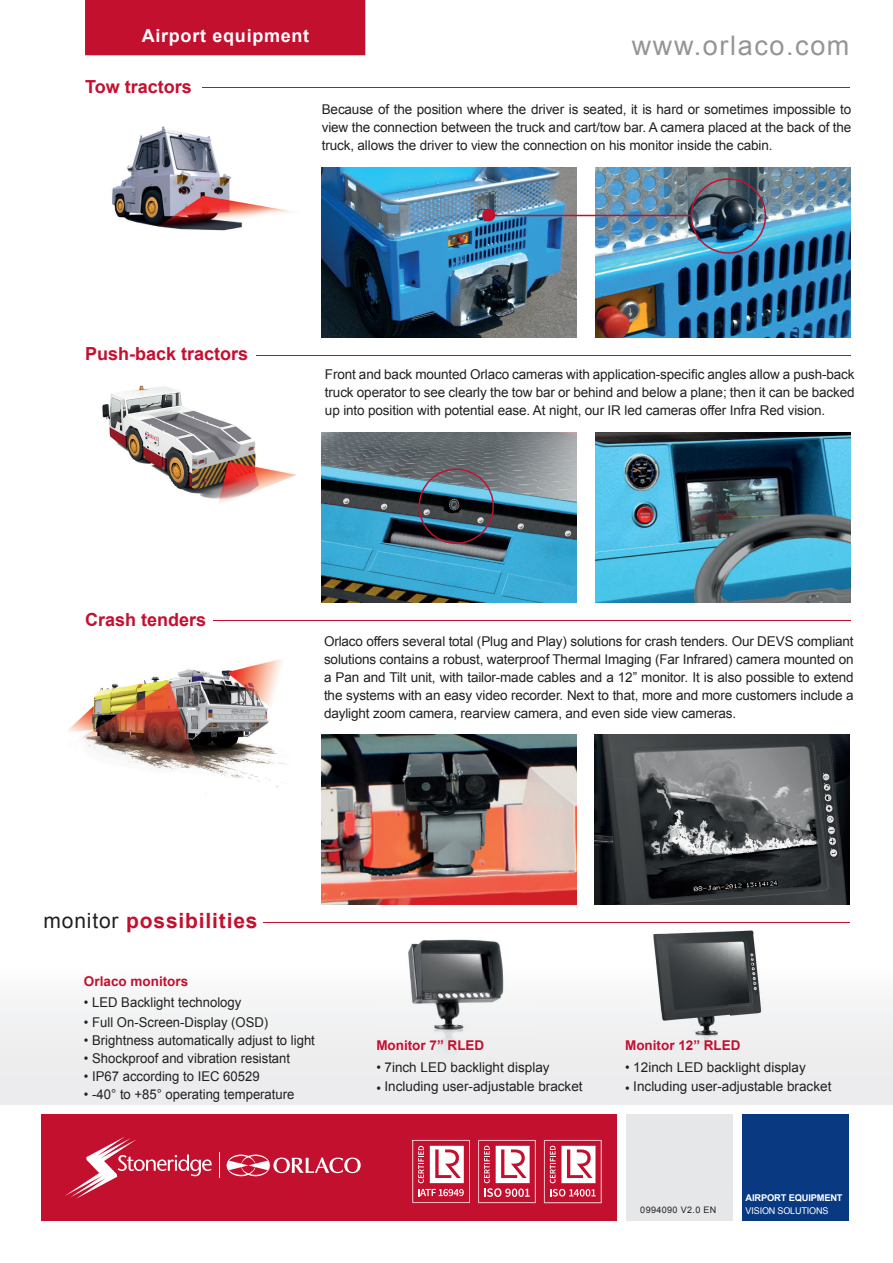
<style>
.page{position:relative;width:893px;height:1263px;background:#fff}
.page>*{position:absolute;margin:0;border:0;box-sizing:border-box;transform-origin:0 0}
.t1{font:27px "Arial";letter-spacing:.06em;color:#939598}
.t2{font:700 21px "Arial";letter-spacing:.04em;color:#c3102f}
.t3{font:700 18px "Arial";color:#c3102f}
.t4{font:700 18px "Arial";letter-spacing:.04em;color:#fff}
.t5{font:13.5px/18px "Arial";color:#231f20;text-align:justify}
.t6{font:700 13.5px "Arial";color:#c3102f}
.t7{font:700 9.3px "Arial";letter-spacing:-.02em;color:#fff}
.t8{font:9.3px "Arial";letter-spacing:-.02em;color:#fff}
.t9{font:9px "Arial";letter-spacing:.04em;color:#231f20}
.s1{font-weight:400;color:#231f20}
</style>
<div class="page">
<div style="left:85px;top:0;width:280px;height:55px;background:#c3102f"></div>
<div style="left:0;top:1002px;width:893px;height:103px;background:#ededee"></div>
<div style="left:742px;top:1114px;width:106px;height:106px;background:#083981"></div>
<div style="left:626px;top:1114px;width:107px;height:106px;background:#e6e7e9"></div>
<div style="left:42px;top:1114px;width:575px;height:106px;background:#c3102f"></div>
<svg style="left:65px;top:1137px;width:147px;height:62px"></svg>
<svg style="left:219px;top:1153px;width:1px;height:25px"></svg>
<svg style="left:227px;top:1154px;width:134px;height:22px"></svg>
<hr style="left:263px;top:922px;width:586px;height:1px;background:#c3102f">
<hr style="left:202px;top:87px;width:648px;height:1px;background:#c3102f">
<hr style="left:256px;top:355px;width:595px;height:1px;background:#c3102f">
<hr style="left:213px;top:620px;width:637px;height:1px;background:#c3102f">
<svg style="left:412px;top:1140px;width:58px;height:63px"></svg>
<svg style="left:478px;top:1140px;width:58px;height:63px"></svg>
<svg style="left:544px;top:1140px;width:58px;height:63px"></svg>
<img style="left:375px;top:939px;width:161px;height:131px">
<img style="left:646px;top:930px;width:125px;height:122px">
<img style="left:112px;top:126px;width:182px;height:105px">
<img style="left:595px;top:168px;width:255px;height:170px">
<img style="left:321px;top:168px;width:255px;height:170px">
<div style="left:691px;top:178px;width:75px;height:76px;border:2px solid #c3102f;border-radius:50%"></div>
<div style="left:483px;top:209px;width:12px;height:12px;background:#c3102f;border-radius:50%"></div>
<div style="left:483px;top:209px;width:12px;height:12px;border:1px solid #c3102f;border-radius:50%"></div>
<img style="left:595px;top:432px;width:255px;height:170px">
<img style="left:322px;top:432px;width:255px;height:170px">
<img style="left:594px;top:735px;width:255px;height:170px">
<img style="left:322px;top:735px;width:255px;height:170px">
<hr style="left:486px;top:215px;width:205px;height:1px;background:#c3102f">
<img style="left:102px;top:385px;width:194px;height:119px">
<div style="left:419px;top:468px;width:75px;height:76px;border:2px solid #c3102f;border-radius:50%"></div>
<img style="left:68px;top:659px;width:220px;height:135px">
<h3 class="t4" style="left:142px;top:23px;width:169px">Airport equipment</h3>
<h3 class="t3" style="left:85px;top:74px;width:108px">Tow tractors</h3>
<h1 class="t1" style="left:632px;top:28px;width:219px">www.orlaco.com</h1>
<p class="t5" style="left:322px;top:100px;width:531px">Because of the position where the driver is seated, it is hard or sometimes impossible to view the connection between the truck and cart/tow bar. A camera placed at the back of the truck, allows the driver to view the connection on his monitor inside the cabin.</p>
<h3 class="t3" style="left:85px;top:341px;width:165px">Push-back tractors</h3>
<p class="t5" style="left:325px;top:365px;width:531px">Front and back mounted Orlaco cameras with application-specific angles allow a push-back truck operator to see clearly the tow bar or behind and below a plane; then it can be backed up into position with potential ease. At night, our IR led cameras offer Infra Red vision.</p>
<h3 class="t3" style="left:85px;top:607px;width:123px">Crash tenders</h3>
<p class="t5" style="left:324px;top:633px;width:531px">Orlaco offers several total (Plug and Play) solutions for crash tenders. Our DEVS compliant solutions contains a robust, waterproof Thermal Imaging (Far Infrared) camera mounted on a Pan and Tilt unit, with tailor-made cables and a 12” monitor. It is also possible to extend the systems with an easy video recorder. Next to that, more and more customers include a daylight zoom camera, rearview camera, and even side view cameras.</p>
<h2 class="t2" style="left:44px;top:906px;width:216px"><span class="s1">monitor</span> possibilities</h2>
<p class="t6" style="left:84px;top:971px;width:106px">Orlaco monitors</p>
<p class="t5" style="left:84px;top:993px;width:159px">• LED Backlight technology</p>
<p class="t5" style="left:84px;top:1013px;width:186px">• Full On-Screen-Display (OSD)</p>
<p class="t5" style="left:84px;top:1031px;width:232px">• Brightness automatically adjust to light</p>
<p class="t5" style="left:84px;top:1049px;width:208px">• Shockproof and vibration resistant</p>
<p class="t5" style="left:84px;top:1067px;width:177px">• IP67 according to IEC 60529</p>
<p class="t5" style="left:84px;top:1085px;width:212px">• -40° to +85° operating temperature</p>
<p class="t6" style="left:376px;top:1036px;width:109px">Monitor 7” RLED</p>
<p class="t5" style="left:376px;top:1058px;width:175px">• 7inch LED backlight display</p>
<p class="t5" style="left:376px;top:1077px;width:208px">• Including user-adjustable bracket</p>
<p class="t6" style="left:625px;top:1036px;width:117px">Monitor 12” RLED</p>
<p class="t5" style="left:625px;top:1058px;width:182px">• 12inch LED backlight display</p>
<p class="t5" style="left:625px;top:1077px;width:208px">• Including user-adjustable bracket</p>
<p class="t7" style="left:746px;top:1191px;width:99px">AIRPORT EQUIPMENT</p>
<p class="t9" style="left:640px;top:1204px;width:78px">0994090 V2.0 EN</p>
<p class="t8" style="left:746px;top:1204px;width:84px">VISION SOLUTIONS</p>
</div>
